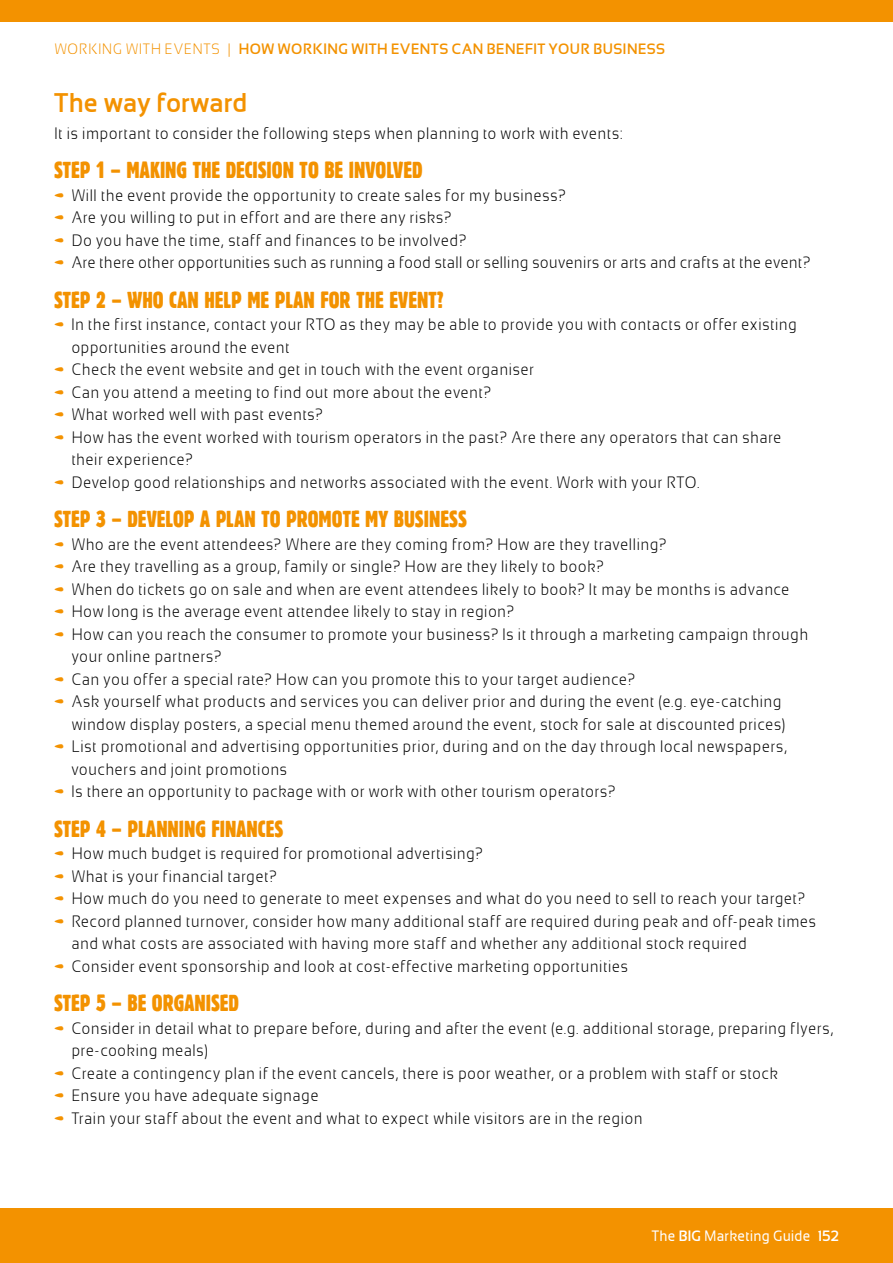
<style>
.page{position:relative;width:893px;height:1263px;background:#fff}
.page>*{position:absolute;margin:0;border:0;box-sizing:border-box;transform-origin:0 0}
.t1{font:700 27px "Sansation";color:#f39200}
.t2{font:22.5px "Alive";letter-spacing:-.005em;color:#f39200}
.t3{font:300 16.5px/22.5px "Sansation";letter-spacing:.005em;color:#000}
.t4{font:700 15px "Sansation";letter-spacing:.02em;color:#f39200}
.t5{font:15px "Sansation";color:#fff}
.s1{font-weight:300}
.s2{color:#f39200}
.s3{font-weight:700}
</style>
<div class="page">
<div style="left:0;top:1209px;width:893px;height:54px;background:#f39200"></div>
<div style="left:0;top:0;width:893px;height:21px;background:#f39200"></div>
<p class="t4" style="left:54px;top:40px;width:613px"><span class="s1">WORKING WITH EVENTS |</span> HOW WORKING WITH EVENTS CAN BENEFIT YOUR BUSINESS</p>
<h1 class="t1" style="left:54px;top:86px;width:195px">The way forward</h1>
<p class="t3" style="left:54px;top:122px;width:570px">It is important to consider the following steps when planning to work with events:</p>
<h2 class="t2" style="left:54px;top:156px;width:370px">STEP 1 – MAKING THE DECISION TO BE INVOLVED</h2>
<p class="t3" style="left:54px;top:184px;width:513px"><span class="s2">•</span> Will the event provide the opportunity to create sales for my business?</p>
<p class="t3" style="left:54px;top:206px;width:399px"><span class="s2">•</span> Are you willing to put in effort and are there any risks?</p>
<p class="t3" style="left:54px;top:229px;width:414px"><span class="s2">•</span> Do you have the time, staff and finances to be involved?</p>
<p class="t3" style="left:54px;top:251px;width:758px"><span class="s2">•</span> Are there other opportunities such as running a food stall or selling souvenirs or arts and crafts at the event?</p>
<h2 class="t2" style="left:54px;top:285px;width:392px">STEP 2 – WHO CAN HELP ME PLAN FOR THE EVENT?</h2>
<p class="t3" style="left:71px;top:313px;width:727px;text-indent:-17px"><span class="s2">•</span> In the first instance, contact your RTO as they may be able to provide you with contacts or offer existing opportunities around the event</p>
<p class="t3" style="left:54px;top:358px;width:482px"><span class="s2">•</span> Check the event website and get in touch with the event organiser</p>
<p class="t3" style="left:54px;top:381px;width:439px"><span class="s2">•</span> Can you attend a meeting to find out more about the event?</p>
<p class="t3" style="left:54px;top:403px;width:271px"><span class="s2">•</span> What worked well with past events?</p>
<p class="t3" style="left:71px;top:426px;width:712px;text-indent:-17px"><span class="s2">•</span> How has the event worked with tourism operators in the past? Are there any operators that can share their experience?</p>
<p class="t3" style="left:54px;top:471px;width:647px"><span class="s2">•</span> Develop good relationships and networks associated with the event. Work with your RTO.</p>
<h2 class="t2" style="left:54px;top:505px;width:415px">STEP 3 – DEVELOP A PLAN TO PROMOTE MY BUSINESS</h2>
<p class="t3" style="left:54px;top:533px;width:614px"><span class="s2">•</span> Who are the event attendees? Where are they coming from? How are they travelling?</p>
<p class="t3" style="left:54px;top:555px;width:551px"><span class="s2">•</span> Are they travelling as a group, family or single? How are they likely to book?</p>
<p class="t3" style="left:54px;top:578px;width:737px"><span class="s2">•</span> When do tickets go on sale and when are event attendees likely to book? It may be months is advance</p>
<p class="t3" style="left:54px;top:600px;width:462px"><span class="s2">•</span> How long is the average event attendee likely to stay in region?</p>
<p class="t3" style="left:71px;top:623px;width:739px;text-indent:-17px"><span class="s2">•</span> How can you reach the consumer to promote your business? Is it through a marketing campaign through your online partners?</p>
<p class="t3" style="left:54px;top:668px;width:583px"><span class="s2">•</span> Can you offer a special rate? How can you promote this to your target audience?</p>
<p class="t3" style="left:54px;top:690px;width:733px;text-align:right"><span class="s2">•</span> Ask yourself what products and services you can deliver prior and during the event (e.g. eye-catching window display posters, a special menu themed around the event, stock for sale at discounted prices)</p>
<p class="t3" style="left:71px;top:735px;width:718px;text-indent:-17px"><span class="s2">•</span> List promotional and advertising opportunities prior, during and on the day through local newspapers, vouchers and joint promotions</p>
<p class="t3" style="left:54px;top:780px;width:563px"><span class="s2">•</span> Is there an opportunity to package with or work with other tourism operators?</p>
<h2 class="t2" style="left:54px;top:814px;width:231px">STEP 4 – PLANNING FINANCES</h2>
<p class="t3" style="left:54px;top:842px;width:431px"><span class="s2">•</span> How much budget is required for promotional advertising?</p>
<p class="t3" style="left:54px;top:865px;width:224px"><span class="s2">•</span> What is your financial target?</p>
<p class="t3" style="left:54px;top:887px;width:753px"><span class="s2">•</span> How much do you need to generate to meet expenses and what do you need to sell to reach your target?</p>
<p class="t3" style="left:71px;top:910px;width:747px;text-indent:-17px"><span class="s2">•</span> Record planned turnover, consider how many additional staff are required during peak and off-peak times and what costs are associated with having more staff and whether any additional stock required</p>
<p class="t3" style="left:54px;top:955px;width:576px"><span class="s2">•</span> Consider event sponsorship and look at cost-effective marketing opportunities</p>
<h2 class="t2" style="left:54px;top:989px;width:187px">STEP 5 – BE ORGANISED</h2>
<p class="t3" style="left:71px;top:1017px;width:764px;text-indent:-17px"><span class="s2">•</span> Consider in detail what to prepare before, during and after the event (e.g. additional storage, preparing flyers, pre-cooking meals)</p>
<p class="t3" style="left:54px;top:1062px;width:726px"><span class="s2">•</span> Create a contingency plan if the event cancels, there is poor weather, or a problem with staff or stock</p>
<p class="t3" style="left:54px;top:1084px;width:266px"><span class="s2">•</span> Ensure you have adequate signage</p>
<p class="t3" style="left:54px;top:1107px;width:590px"><span class="s2">•</span> Train your staff about the event and what to expect while visitors are in the region</p>
<p class="t5" style="left:652px;top:1227px;width:189px">The <span class="s3">BIG</span> Marketing Guide <span class="s3">152</span></p>
</div>
